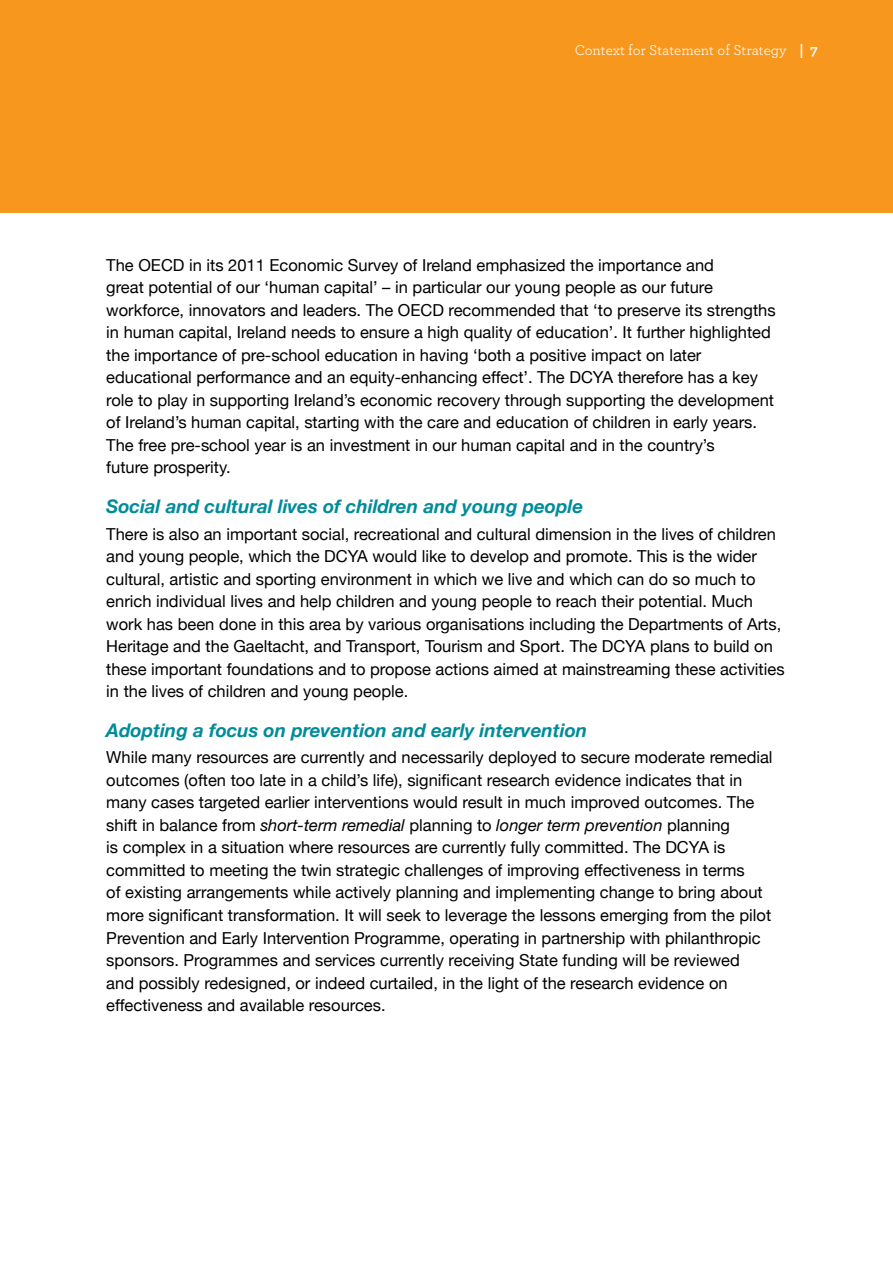
<style>
.page{position:relative;width:893px;height:1263px;background:#fff}
.page>*{position:absolute;margin:0;border:0;box-sizing:border-box;transform-origin:0 0}
.t1{font:italic 700 18.75px "Helvetica Neue";color:#008c99}
.t2{font:16.5px/22.5px "Helvetica Neue";color:#000}
.t3{font:15px "Archer";color:#fff}
.s1{font-weight:700}
.s2{font-style:italic}
</style>
<div class="page">
<div style="left:0;top:0;width:893px;height:213px;background:#f8971d"></div>
<p class="t3" style="left:575px;top:39px;width:245px">Context for Statement of Strategy <span class="s1">| 7</span></p>
<p class="t2" style="left:106px;top:253px;width:671px">The OECD in its 2011 Economic Survey of Ireland emphasized the importance and<br>great potential of our ‘human capital’ – in particular our young people as our future workforce, innovators and leaders. The OECD recommended that ‘to preserve its strengths in human capital, Ireland needs to ensure a high quality of education’. It further highlighted the importance of pre-school education in having ‘both a positive impact on later educational performance and an equity-enhancing effect’. The DCYA therefore has a key role to play in supporting Ireland’s economic recovery through supporting the development of Ireland’s human capital, starting with the care and education of children in early years.<br>The free pre-school year is an investment in our human capital and in the country’s<br>future prosperity.</p>
<p class="t1" style="left:106px;top:495px;width:478px">Social and cultural lives of children and young people</p>
<p class="t2" style="left:106px;top:522px;width:680px">There is also an important social, recreational and cultural dimension in the lives of children and young people, which the DCYA would like to develop and promote. This is the wider cultural, artistic and sporting environment in which we live and which can do so much to enrich individual lives and help children and young people to reach their potential. Much work has been done in this area by various organisations including the Departments of Arts, Heritage and the Gaeltacht, and Transport, Tourism and Sport. The DCYA plans to build on these important foundations and to propose actions aimed at mainstreaming these activities in the lives of children and young people.</p>
<p class="t1" style="left:106px;top:718px;width:482px">Adopting a focus on prevention and early intervention</p>
<p class="t2" style="left:106px;top:746px;width:668px">While many resources are currently and necessarily deployed to secure moderate remedial outcomes (often too late in a child’s life), significant research evidence indicates that in many cases targeted earlier interventions would result in much improved outcomes. The shift in balance from <span class="s2">short-term remedial</span> planning to <span class="s2">longer term prevention</span> planning<br>is complex in a situation where resources are currently fully committed. The DCYA is committed to meeting the twin strategic challenges of improving effectiveness in terms<br>of existing arrangements while actively planning and implementing change to bring about more significant transformation. It will seek to leverage the lessons emerging from the pilot Prevention and Early Intervention Programme, operating in partnership with philanthropic sponsors. Programmes and services currently receiving State funding will be reviewed<br>and possibly redesigned, or indeed curtailed, in the light of the research evidence on effectiveness and available resources.</p>
</div>
